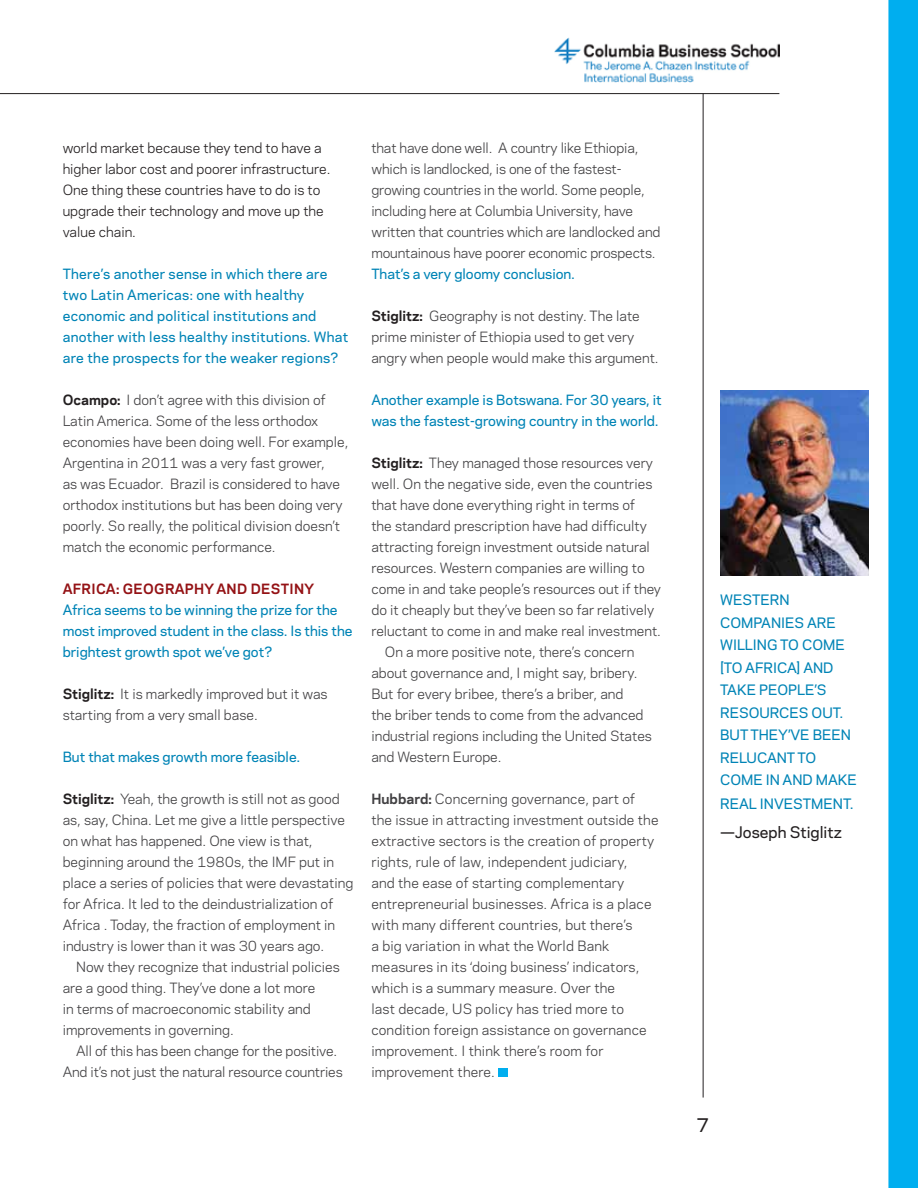
<style>
.page{position:relative;width:918px;height:1188px;background:#fff}
.page>*{position:absolute;margin:0;border:0;box-sizing:border-box;transform-origin:0 0}
.t1{font:500 18px "Galaxie Polaris";color:#231f20}
.t2{font:500 15px "Galaxie Polaris";color:#231f20}
.t3{font:500 13.5px/22.5px "Galaxie Polaris";color:#0084b6}
.t4{font:13.35px/21px "Galaxie Polaris";color:#414042}
.t5{font:500 13.35px/21px "Galaxie Polaris";color:#0084b6}
.t6{font:500 13.35px/21px "Galaxie Polaris";letter-spacing:.02em;color:#0084b6}
.t7{font:13.35px/21px "Galaxie Polaris";color:#231f20}
.t8{font:700 13.35px "Galaxie Polaris";letter-spacing:.02em;color:#941215}
.s1{font-weight:700;color:#231f20}
.s2{font-weight:700}
</style>
<div class="page">
<hr style="left:703px;top:93px;width:1px;height:1005px;background:#231f20">
<hr style="left:0;top:93px;width:779px;height:1px;background:#231f20">
<img style="left:555px;top:37px;width:225px;height:46px">
<div style="left:889px;top:0;width:28px;height:1188px;background:#00aeef"></div>
<div style="left:888px;top:0;width:30px;height:1188px;border:2px solid #00aeef"></div>
<div style="left:498px;top:1069px;width:10px;height:8px;background:#00aeef"></div>
<img style="left:720px;top:391px;width:149px;height:185px">
<p class="t7" style="left:63px;top:137px;width:269px">world market because they tend to have a higher labor cost and poorer infrastructure.<br>One thing these countries have to do is to upgrade their technology and move up the value chain.</p>
<p class="t6" style="left:63px;top:263px;width:287px">There’s another sense in which there are two Latin Americas: one with healthy economic and political institutions and another with less healthy institutions. What are the prospects for the weaker regions?</p>
<p class="t4" style="left:63px;top:389px;width:287px"><span class="s1">Ocampo:</span> I don’t agree with this division of Latin America. Some of the less orthodox economies have been doing well. For example, Argentina in 2011 was a very fast grower,<br>as was Ecuador. Brazil is considered to have orthodox institutions but has been doing very poorly. So really, the political division doesn’t match the economic performance.</p>
<p class="t8" style="left:63px;top:579px;width:29px">AFRICA</p>
<p class="t8" style="left:116px;top:579px;width:60px">: GEOGRAP</p>
<p class="t8" style="left:194px;top:579px;width:34px">HY AND</p>
<p class="t8" style="left:251px;top:579px;width:10px">DESTIN</p>
<p class="t8" style="left:304px;top:579px;width:11px">Y</p>
<p class="t5" style="left:63px;top:599px;width:291px">Africa seems to be winning the prize for the most improved student in the class. Is this the brightest growth spot we’ve got?</p>
<p class="t4" style="left:63px;top:683px;width:266px"><span class="s1">Stiglitz:</span> It is markedly improved but it was starting from a very small base.</p>
<p class="t5" style="left:63px;top:746px;width:239px">But that makes growth more feasible.</p>
<p class="t4" style="left:63px;top:788px;width:292px"><span class="s1">Stiglitz:</span> Yeah, the growth is still not as good as, say, China. Let me give a little perspective on what has happened. One view is that, beginning around the 1980s, the IMF put in place a series of policies that were devastating for Africa. It led to the deindustrialization of Africa . Today, the fraction of employment in industry is lower than it was 30 years ago.</p>
<p class="t4" style="left:63px;top:956px;width:279px;text-indent:14px">Now they recognize that industrial policies are a good thing. They’ve done a lot more<br>in terms of macroeconomic stability and improvements in governing.</p>
<p class="t4" style="left:63px;top:1040px;width:282px;text-align:center">All of this has been change for the positive.<br>And it’s not just the natural resource countries</p>
<p class="t4" style="left:371px;top:137px;width:291px">that have done well. A country like Ethiopia, which is landlocked, is one of the fastest&shy;growing countries in the world. Some people, including here at Columbia University, have written that countries which are landlocked and mountainous have poorer economic prospects.</p>
<p class="t5" style="left:371px;top:263px;width:205px">That’s a very gloomy conclusion.</p>
<p class="t4" style="left:371px;top:305px;width:289px"><span class="s1">Stiglitz:</span> Geography is not destiny. The late prime minister of Ethiopia used to get very angry when people would make this argument.</p>
<p class="t5" style="left:371px;top:389px;width:292px">Another example is Botswana. For 30 years, it was the fastest-growing country in the world.</p>
<p class="t4" style="left:371px;top:452px;width:283px"><span class="s1">Stiglitz:</span> They managed those resources very</p>
<p class="t4" style="left:371px;top:473px;width:283px">well. On the negative side, even the countries</p>
<p class="t4" style="left:371px;top:494px;width:265px">that have done everything right in terms of</p>
<p class="t4" style="left:371px;top:515px;width:277px">the standard prescription have had difficulty</p>
<p class="t4" style="left:371px;top:536px;width:280px">attracting foreign investment outside natural</p>
<p class="t4" style="left:371px;top:557px;width:275px">resources. Western companies are willing to</p>
<p class="t4" style="left:371px;top:578px;width:291px">come in and take people’s resources out if they</p>
<p class="t4" style="left:371px;top:599px;width:284px">do it cheaply but they’ve been so far relatively</p>
<p class="t4" style="left:371px;top:620px;width:291px">reluctant to come in and make real investment.</p>
<p class="t4" style="left:385px;top:641px;width:251px">On a more positive note, there’s concern</p>
<p class="t4" style="left:371px;top:662px;width:268px">about governance and, I might say, bribery.</p>
<p class="t4" style="left:371px;top:683px;width:254px">But for every bribee, there’s a briber, and</p>
<p class="t4" style="left:371px;top:704px;width:274px">the briber tends to come from the advanced</p>
<p class="t4" style="left:371px;top:725px;width:282px">industrial regions including the United States</p>
<p class="t4" style="left:371px;top:746px;width:132px">and Western Europe.</p>
<p class="t4" style="left:371px;top:788px;width:289px"><span class="s2">Hubbard:</span> Concerning governance, part of the issue in attracting investment outside the extractive sectors is the creation of property rights, rule of law, independent judiciary,<br>and the ease of starting complementary entrepreneurial businesses. Africa is a place with many different countries, but there’s<br>a big variation in what the World Bank measures in its ‘doing business’ indicators, which is a summary measure. Over the<br>last decade, US policy has tried more to condition foreign assistance on governance improvement. I think there’s room for improvement there.</p>
<p class="t3" style="left:720px;top:588px;width:71px">western compa</p>
<p class="t3" style="left:720px;top:611px;width:117px;text-indent:51px">nies are willing to com</p>
<p class="t3" style="left:836px;top:633px;width:11px">e</p>
<p class="t3" style="left:720px;top:656px;width:113px;text-indent:77px">] and take people’s resourc</p>
<p class="t3" style="left:720px;top:656px;width:53px">[to africa</p>
<p class="t3" style="left:790px;top:701px;width:33px">es out</p>
<p class="t3" style="left:720px;top:701px;width:132px;text-indent:120px">.<br>But th ey’ve been reluca</p>
<p class="t3" style="left:777px;top:746px;width:31px">nt to</p>
<p class="t3" style="left:720px;top:768px;width:12px">com</p>
<p class="t3" style="left:720px;top:767px;width:138px;line-height:24px;text-indent:33px">e in and make real investm</p>
<p class="t3" style="left:824px;top:792px;width:31px">ent.</p>
<p class="t2" style="left:720px;top:821px;width:123px">—Joseph Stiglitz</p>
<h1 class="t1" style="left:696px;top:1111px;width:14px">7</h1>
</div>
